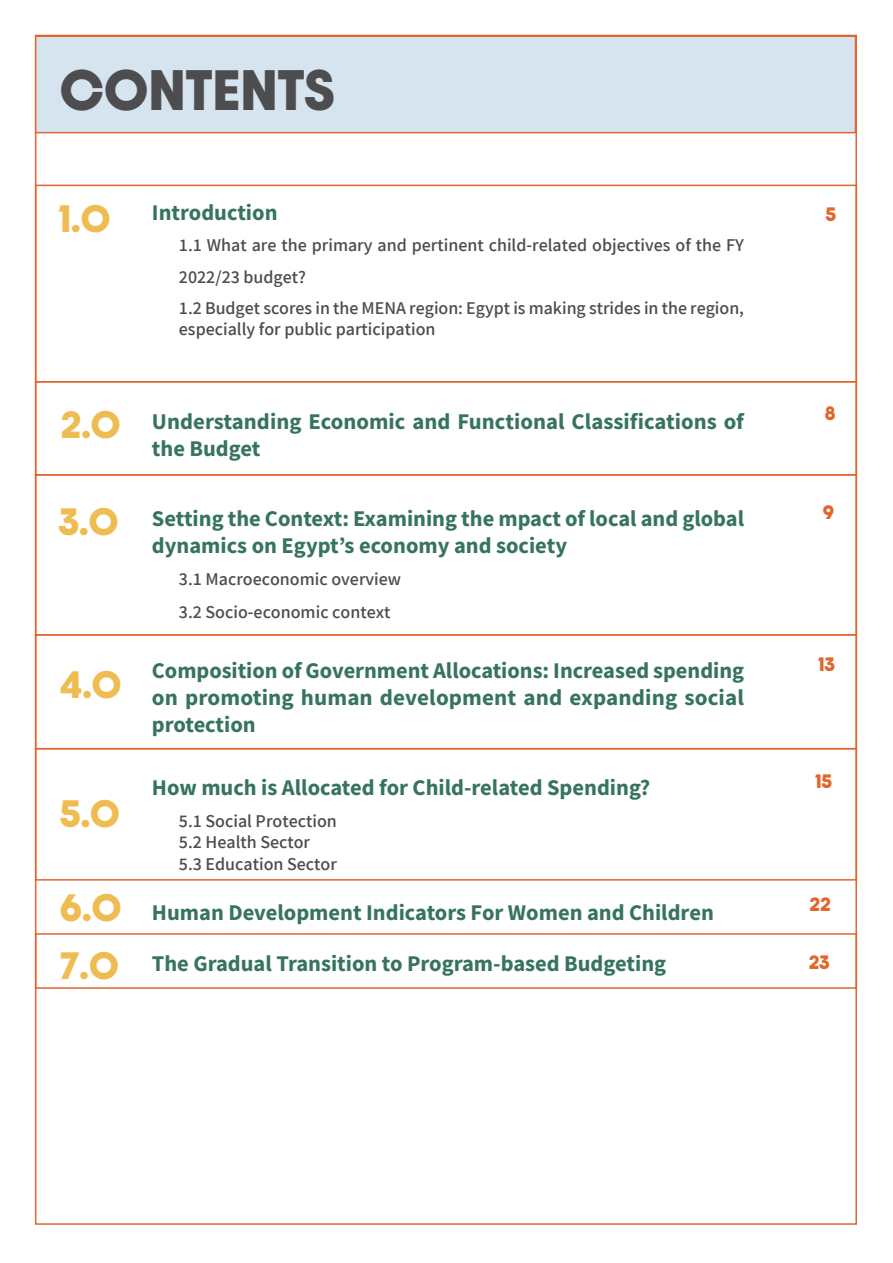
<style>
.page{position:relative;width:893px;height:1263px;background:#fff}
.page>*{position:absolute;margin:0;border:0;box-sizing:border-box;transform-origin:0 0}
.t1{font:700 48.45px "Dazzle Unicase";color:#4d4d4f}
.t2{font:700 32.4px/58.5px "Dazzle Unicase";color:#efbc52}
.t3{font:700 22.5px/27px "Mada";color:#36745c}
.t4{font:18px/31.5px "Mada";color:#4d4d4f}
.t5{font:700 16.5px "Dazzle Unicase";color:#e2652b}
</style>
<div class="page">
<div style="left:35px;top:35px;width:821px;height:98px;background:#d6e4ef;border:2px solid #e2652b"></div>
<div style="left:35px;top:185px;width:822px;height:197px;border:2px solid #e2652b"></div>
<div style="left:35px;top:381px;width:822px;height:95px;border:2px solid #e2652b"></div>
<div style="left:35px;top:474px;width:822px;height:162px;border:2px solid #e2652b"></div>
<div style="left:35px;top:634px;width:822px;height:115px;border:2px solid #e2652b"></div>
<div style="left:35px;top:748px;width:822px;height:133px;border:2px solid #e2652b"></div>
<div style="left:35px;top:933px;width:822px;height:56px;border:2px solid #e2652b"></div>
<h1 class="t1" style="left:60px;top:52px;width:276px">CONTENTS</h1>
<h2 class="t2" style="left:58px;top:189px;width:53px">1.0</h2>
<h2 class="t2" style="left:60px;top:395px;width:62px">2.0</h2>
<h2 class="t2" style="left:58px;top:492px;width:61px">3.0</h2>
<h2 class="t2" style="left:60px;top:655px;width:63px">4.0</h2>
<h2 class="t2" style="left:60px;top:785px;width:61px">5.0</h2>
<h2 class="t2" style="left:60px;top:878px;width:63px">6.0<br>7.0</h2>
<p class="t3" style="left:152px;top:200px;width:127px">Introduction</p>
<p class="t4" style="left:179px;top:231px;width:567px">1.1 What are the primary and pertinent child-related objectives of the FY<br>2022/23 budget?<br>1.2 Budget scores in the MENA region: Egypt is making strides in the region,</p>
<p class="t4" style="left:179px;top:315px;width:258px">especially for public participation</p>
<p class="t3" style="left:152px;top:409px;width:594px">Understanding Economic and Functional Classifications of the Budget</p>
<p class="t3" style="left:152px;top:507px;width:594px">Setting the Context: Examining the mpact of local and global dynamics on Egypt’s economy and society</p>
<p class="t4" style="left:179px;top:564px;width:224px;line-height:33px">3.1 Macroeconomic overview<br>3.2 Socio-economic context</p>
<p class="t3" style="left:152px;top:658px;width:594px;text-align:justify">Composition of Government Allocations: Increased spending on promoting human development and expanding social protection</p>
<p class="t3" style="left:152px;top:776px;width:500px">How much is Allocated for Child-related Spending?</p>
<p class="t4" style="left:179px;top:811px;width:160px;line-height:21.6px">5.1 Social Protection<br>5.2 Health Sector<br>5.3 Education Sector</p>
<p class="t3" style="left:152px;top:900px;width:563px">Human Development Indicators For Women and Children</p>
<p class="t3" style="left:152px;top:951px;width:516px">The Gradual Transition to Program-based Budgeting</p>
<p class="t5" style="left:825px;top:201px;width:12px">5</p>
<p class="t5" style="left:825px;top:401px;width:12px">8</p>
<p class="t5" style="left:823px;top:499px;width:13px">9</p>
<p class="t5" style="left:818px;top:651px;width:19px">13</p>
<p class="t5" style="left:815px;top:768px;width:19px">15</p>
<p class="t5" style="left:810px;top:891px;width:23px">22</p>
<p class="t5" style="left:809px;top:950px;width:22px">23</p>
</div>
